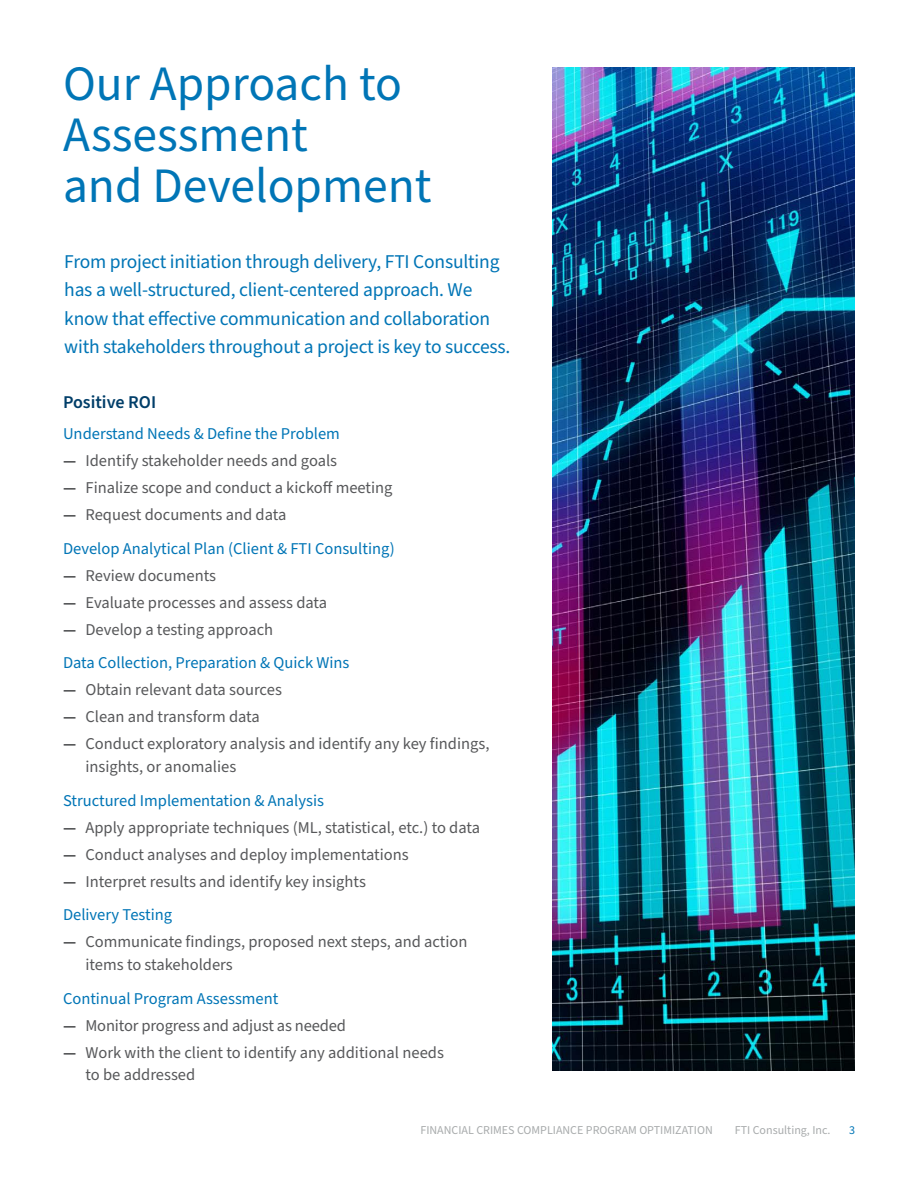
<style>
.page{position:relative;width:918px;height:1188px;background:#fff}
.page>*{position:absolute;margin:0;border:0;box-sizing:border-box;transform-origin:0 0}
.Page_Title{font:49.5px/51px "Source Sans Pro";color:#0075b6}
.Intro_Body-Span{font:19.5px/28.5px "Source Sans Pro";letter-spacing:-.01em;color:#0075b6}
.Subheading_L1_Span{font:600 18px "Source Sans Pro";color:#003e69}
.t1{font:16.5px/22.5px "Source Sans Pro";color:#57585a}
.Subheading_L2{font:16.5px "Source Sans Pro";color:#0075b6}
.t2{font:12px "Source Sans Pro";color:#a8abac}
.t3{font:12px "Source Sans Pro";color:#0075b6}
.s1{font-weight:700}
</style>
<div class="page">
<img style="left:552px;top:68px;width:303px;height:1003px">
<p class="Page_Title" style="left:63px;top:60px;width:370px">Our Approach to<br>Assessment<br>and Development</p>
<p class="Intro_Body-Span" style="left:64px;top:248px;width:448px">From project initiation through delivery, FTI Consulting has a well-structured, client-centered approach. We know that effective communication and collaboration with stakeholders throughout a project is key to success.</p>
<p class="Subheading_L1_Span" style="left:63px;top:390px;width:95px">Positive ROI</p>
<p class="Subheading_L2" style="left:63px;top:422px;width:278px">Understand Needs &amp; Define the Problem</p>
<p class="t1" style="left:63px;top:450px;width:276px"><span class="s1">—</span> Identify stakeholder needs and goals</p>
<p class="t1" style="left:63px;top:477px;width:331px"><span class="s1">—</span> Finalize scope and conduct a kickoff meeting</p>
<p class="t1" style="left:63px;top:504px;width:225px"><span class="s1">—</span> Request documents and data</p>
<p class="Subheading_L2" style="left:63px;top:537px;width:333px">Develop Analytical Plan (Client &amp; FTI Consulting)</p>
<p class="t1" style="left:63px;top:565px;width:155px"><span class="s1">—</span> Review documents</p>
<p class="t1" style="left:63px;top:592px;width:266px"><span class="s1">—</span> Evaluate processes and assess data</p>
<p class="t1" style="left:63px;top:619px;width:212px"><span class="s1">—</span> Develop a testing approach</p>
<p class="Subheading_L2" style="left:63px;top:652px;width:288px">Data Collection, Preparation &amp; Quick Wins</p>
<p class="t1" style="left:63px;top:679px;width:220px"><span class="s1">—</span> Obtain relevant data sources</p>
<p class="t1" style="left:63px;top:706px;width:198px"><span class="s1">—</span> Clean and transform data</p>
<p class="t1" style="left:86px;top:733px;width:406px;text-indent:-22px"><span class="s1">—</span> Conduct exploratory analysis and identify any key findings, insights, or anomalies</p>
<p class="Subheading_L2" style="left:63px;top:789px;width:263px">Structured Implementation &amp; Analysis</p>
<p class="t1" style="left:63px;top:817px;width:419px"><span class="s1">—</span> Apply appropriate techniques (ML, statistical, etc.) to data</p>
<p class="t1" style="left:63px;top:844px;width:347px"><span class="s1">—</span> Conduct analyses and deploy implementations</p>
<p class="t1" style="left:63px;top:871px;width:304px"><span class="s1">—</span> Interpret results and identify key insights</p>
<p class="Subheading_L2" style="left:63px;top:904px;width:111px">Delivery Testing</p>
<p class="t1" style="left:86px;top:931px;width:383px;text-indent:-22px"><span class="s1">—</span> Communicate findings, proposed next steps, and action items to stakeholders</p>
<p class="Subheading_L2" style="left:63px;top:987px;width:217px">Continual Program Assessment</p>
<p class="t1" style="left:63px;top:1015px;width:285px"><span class="s1">—</span> Monitor progress and adjust as needed</p>
<p class="t1" style="left:86px;top:1042px;width:360px;text-indent:-22px"><span class="s1">—</span> Work with the client to identify any additional needs to be addressed</p>
<p class="t2" style="left:420px;top:1122px;width:294px">FINANCIAL CRIMES COMPLIANCE PROGRAM OPTIMIZATION</p>
<p class="t2" style="left:735px;top:1122px;width:97px">FTI Consulting, Inc.</p>
<p class="t3" style="left:849px;top:1122px;width:7px">3</p>
</div>
